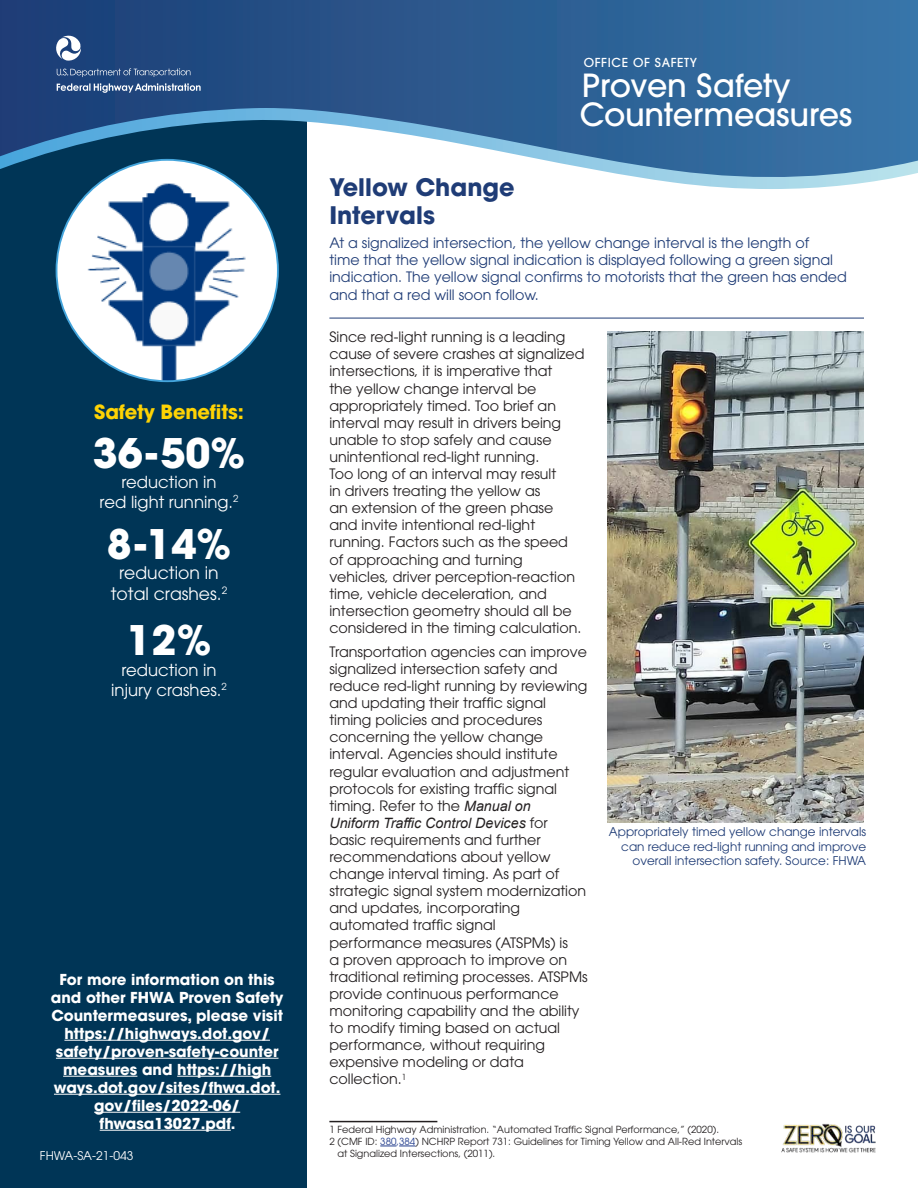
<style>
.page{position:relative;width:918px;height:1188px;background:#fff}
.page>*{position:absolute;margin:0;border:0;box-sizing:border-box;transform-origin:0 0}
.t1{font:700 40.5px "ITC Avant Garde Pro";color:#fff}
.t2{font:500 31.65px/29.4px "ITC Avant Garde Pro";letter-spacing:-.005em;color:#fff}
.t3{font:700 24px/28.8px "ITC Avant Garde Pro";color:#1f3c76}
.t4{font:700 19.5px "ITC Avant Garde Pro";letter-spacing:-.01em;color:#fed304}
.t5{font:17.25px/20.7px "ITC Avant Garde Pro";color:#fff;text-align:center}
.t6{font:16.5px/19.8px "ITC Avant Garde Pro";color:#fff;text-align:center}
.t7{font:700 15px/18px "ITC Avant Garde Pro";color:#fff;text-align:center}
.t8{font:14.25px/17.1px "ITC Avant Garde Pro";color:#231f20}
.t9{font:14.25px/17.4px "ITC Avant Garde Pro";color:#1f3c76}
.t10{font:500 12.3px "ITC Avant Garde Pro";letter-spacing:.05em;color:#fff}
.t11{font:12px/14.4px "ITC Avant Garde Pro";color:#1f3c76;text-align:right}
.t12{font:12px "ITC Avant Garde Pro";color:#fff}
.t13{font:9.75px/11.7px "ITC Avant Garde Pro";color:#231f20}
.s1{font-family:"Arial";font-style:italic}
.s2{color:#253f8e}
</style>
<div class="page">
<div style="left:0;top:0;width:307px;height:1188px;background:#003556"></div>
<svg style="left:0;top:0;width:918px;height:108px;background:#2a598f"></svg>
<svg style="left:0;top:108px;width:918px;height:81px"></svg>
<img style="left:57px;top:160px;width:221px;height:221px;border-radius:111px">
<hr style="left:329px;top:318px;width:535px;height:1px;background:#1f3c76">
<hr style="left:329px;top:1121px;width:108px;height:1px;background:#231f20">
<svg style="left:380px;top:1146px;width:35px;height:1px"></svg>
<img style="left:608px;top:332px;width:256px;height:490px">
<svg style="left:57px;top:68px;width:133px;height:9px"></svg>
<svg style="left:54px;top:34px;width:27px;height:27px"></svg>
<svg style="left:57px;top:83px;width:144px;height:10px"></svg>
<img style="left:781px;top:1123px;width:95px;height:30px">
<hr style="left:100px;top:1130px;width:131px;height:1px;background:#fff">
<hr style="left:94px;top:1112px;width:146px;height:1px;background:#fff">
<hr style="left:54px;top:1094px;width:226px;height:1px;background:#fff">
<hr style="left:177px;top:1076px;width:94px;height:1px;background:#fff">
<hr style="left:63px;top:1076px;width:74px;height:1px;background:#fff">
<hr style="left:56px;top:1058px;width:223px;height:1px;background:#fff">
<hr style="left:64px;top:1040px;width:206px;height:1px;background:#fff">
<h2 class="t4" style="left:94px;top:399px;width:151px">Safety Benefits:</h2>
<p class="t1" style="left:93px;top:426px;width:154px">36-50%</p>
<p class="t6" style="left:100px;top:472px;width:140px">reduction in<br>red light running.<sup>2</sup></p>
<p class="t1" style="left:107px;top:517px;width:126px">8-14%</p>
<p class="t5" style="left:111px;top:562px;width:118px">reduction in total crashes.<sup>2</sup></p>
<p class="t1" style="left:127px;top:613px;width:86px">12%</p>
<p class="t6" style="left:111px;top:660px;width:117px">reduction in injury crashes.<sup>2</sup></p>
<p class="t7" style="left:51px;top:970px;width:234px">For more information on this and other FHWA Proven Safety<br>Countermeasures, please visit https://highways.dot.gov/ safety/proven-safety-counter measures and https://high ways.dot.gov/sites/fhwa.dot. gov/files/2022-06/ fhwasa13027.pdf.</p>
<p class="t12" style="left:40px;top:1148px;width:95px">FHWA-SA-21-043</p>
<p class="t10" style="left:584px;top:55px;width:115px">OFFICE OF SAFETY</p>
<p class="t2" style="left:580px;top:70px;width:274px">Proven Safety<br>Countermeasures</p>
<h1 class="t3" style="left:329px;top:172px;width:187px">Yellow Change<br>Intervals</h1>
<p class="t9" style="left:329px;top:234px;width:519px">At a signalized intersection, the yellow change interval is the length of<br>time that the yellow signal indication is displayed following a green signal indication. The yellow signal confirms to motorists that the green has ended and that a red will soon follow.</p>
<p class="t8" style="left:329px;top:328px;width:257px">Since red-light running is a leading cause of severe crashes at signalized intersections, it is imperative that<br>the yellow change interval be appropriately timed. Too brief an interval may result in drivers being unable to stop safely and cause unintentional red-light running.<br>Too long of an interval may result<br>in drivers treating the yellow as<br>an extension of the green phase and invite intentional red-light running. Factors such as the speed of approaching and turning vehicles, driver perception-reaction time, vehicle deceleration, and intersection geometry should all be considered in the timing calculation.</p>
<p class="t8" style="left:329px;top:643px;width:260px">Transportation agencies can improve signalized intersection safety and reduce red-light running by reviewing and updating their traffic signal timing policies and procedures concerning the yellow change interval. Agencies should institute regular evaluation and adjustment protocols for existing traffic signal timing. Refer to the <span class="s1">Manual on<br>Uniform Traffic Control Devices</span> for basic requirements and further recommendations about yellow change interval timing. As part of strategic signal system modernization and updates, incorporating automated traffic signal performance measures (ATSPMs) is<br>a proven approach to improve on traditional retiming processes. ATSPMs provide continuous performance monitoring capability and the ability to modify timing based on actual performance, without requiring expensive modeling or data collection.<sup>1</sup></p>
<p class="t11" style="left:609px;top:825px;width:259px">Appropriately timed yellow change intervals can reduce red-light running and improve overall intersection safety. Source: FHWA</p>
<p class="t13" style="left:329px;top:1124px;width:391px">1 Federal Highway Administration. “Automated Traffic Signal Performance,” (2020).</p>
<p class="t13" style="left:338px;top:1135px;width:406px;text-indent:-8px">2 (CMF ID: <span class="s2">380,384</span>) NCHRP Report 731: Guidelines for Timing Yellow and All-Red Intervals at Signalized Intersections, (2011).</p>
</div>
